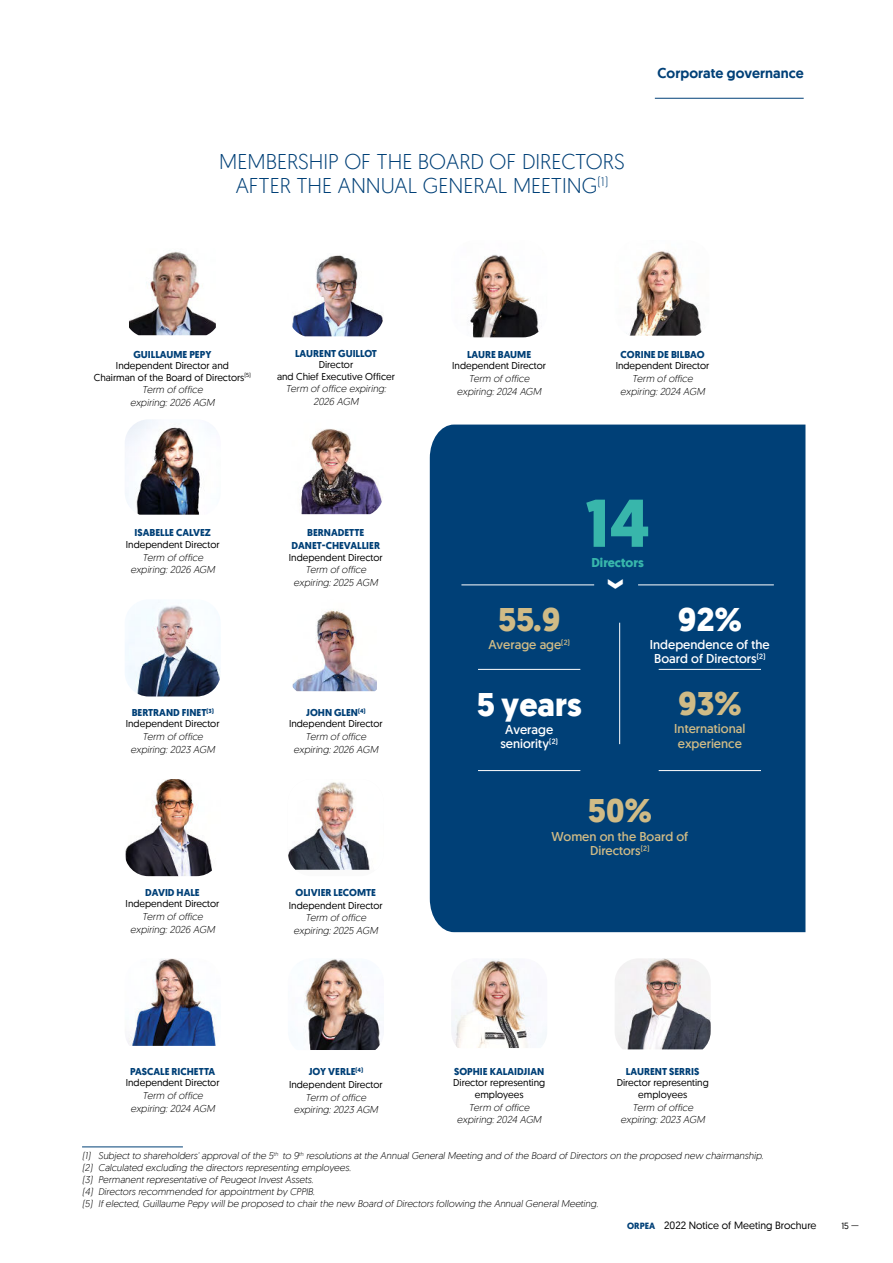
<style>
.page{position:relative;width:893px;height:1263px;background:#fff}
.page>*{position:absolute;margin:0;border:0;box-sizing:border-box;transform-origin:0 0}
.t1{font:700 67.35px "Geomanist";color:#38b6ab}
.t2{font:500 39.75px "Geomanist";color:#fff}
.t3{font:700 32.7px "Geomanist";color:#d0bb86}
.t4{font:700 32.7px "Geomanist";color:#fff}
.t5{font:300 21.3px/24px "Geomanist";color:#004077;text-align:center}
.t6{font:500 14.25px "Geomanist";color:#004077}
.t7{font:12.75px/14.2px "Geomanist News";color:#d0bb86}
.t8{font:12.75px/14.2px "Geomanist News";color:#fff;text-align:center}
.t9{font:700 12.75px "Geomanist";color:#38b6ab}
.t10{font:10.5px "Geomanist";color:#000}
.t11{font:italic 300 9.9px/12.8px "Geomanist";color:#000;text-align:center}
.t12{font:9.9px/11.4px "Geomanist";color:#000;text-align:center}
.t13{font:700 9.9px/12.8px "Geomanist";color:#004077;text-align:center}
.t14{font:italic 300 9.75px/12px "Geomanist";color:#000}
.t15{font:9px "Geomanist";color:#000}
.s1{font-weight:700;color:#004077}
.s2{font-weight:700;font-size:9px;color:#004077}
</style>
<div class="page">
<hr style="left:655px;top:98px;width:149px;height:1px;background:#004077">
<img style="left:129px;top:251px;width:87px;height:84px">
<img style="left:292px;top:255px;width:91px;height:81px">
<img style="left:293px;top:609px;width:84px;height:82px">
<img style="left:626px;top:251px;width:76px;height:85px">
<img style="left:470px;top:254px;width:69px;height:83px">
<img style="left:125px;top:420px;width:75px;height:95px">
<img style="left:615px;top:958px;width:96px;height:91px">
<img style="left:451px;top:959px;width:96px;height:89px">
<img style="left:303px;top:959px;width:77px;height:91px">
<img style="left:127px;top:958px;width:89px;height:88px">
<img style="left:125px;top:600px;width:95px;height:96px">
<div style="left:288px;top:779px;width:96px;height:97px;background:#fafafa;border-radius:24px"></div>
<img style="left:288px;top:782px;width:82px;height:88px">
<div style="left:430px;top:425px;width:375px;height:507px;background:#004077"></div>
<hr style="left:461px;top:585px;width:313px;height:1px;background:#fff">
<div style="left:594px;top:570px;width:44px;height:31px;background:#004077;border-radius:15px"></div>
<hr style="left:478px;top:675px;width:102px;height:1px;background:#004077">
<hr style="left:659px;top:676px;width:102px;height:1px;background:#004077">
<hr style="left:478px;top:764px;width:102px;height:1px;background:#004077">
<hr style="left:659px;top:764px;width:102px;height:1px;background:#004077">
<hr style="left:619px;top:623px;width:1px;height:121px;background:#fff">
<hr style="left:478px;top:669px;width:102px;height:1px;background:#fff">
<hr style="left:659px;top:669px;width:102px;height:1px;background:#fff">
<hr style="left:478px;top:770px;width:102px;height:1px;background:#fff">
<hr style="left:659px;top:770px;width:102px;height:1px;background:#fff">
<hr style="left:82px;top:1146px;width:101px;height:1px;background:#004077">
<img style="left:301px;top:429px;width:82px;height:85px">
<img style="left:125px;top:779px;width:87px;height:97px">
<h3 class="t5" style="left:219px;top:150px;width:407px">MEMBERSHIP OF THE BOARD OF DIRECTORS<br>AFTER THE ANNUAL GENERAL MEETING<sup>(1)</sup></h3>
<h3 class="t6" style="left:657px;top:66px;width:148px">Corporate governance</h3>
<p class="t13" style="left:133px;top:348px;width:79px">GUILLAUME PEPY</p>
<p class="t12" style="left:94px;top:361px;width:158px">Independent Director and<br>Chairman of the Board of Directors<sup>(5)</sup></p>
<p class="t11" style="left:130px;top:384px;width:88px">Term of office expiring: 2026 AGM</p>
<p class="t13" style="left:295px;top:347px;width:83px">LAURENT GUILLOT</p>
<p class="t12" style="left:277px;top:360px;width:120px">Director<br>and Chief Executive Officer</p>
<p class="t11" style="left:286px;top:383px;width:104px">Term of office expiring:<br>2026 AGM</p>
<p class="t13" style="left:135px;top:527px;width:78px">ISABELLE CALVEZ</p>
<p class="t12" style="left:126px;top:539px;width:95px">Independent Director</p>
<p class="t11" style="left:130px;top:551px;width:88px">Term of office expiring: 2026 AGM</p>
<p class="t12" style="left:126px;top:707px;width:95px"><span class="s1">BERTRAND FINET</span><sup>(3)<br></sup>Independent Director</p>
<p class="t11" style="left:130px;top:730px;width:88px">Term of office expiring: 2023 AGM</p>
<p class="t13" style="left:291px;top:527px;width:90px">BERNADETTE<br>DANET-CHEVALLIER</p>
<p class="t12" style="left:289px;top:552px;width:95px">Independent Director</p>
<p class="t11" style="left:294px;top:564px;width:88px">Term of office expiring: 2025 AGM</p>
<p class="t12" style="left:289px;top:707px;width:95px"><span class="s1">JOHN GLEN</span><sup>(4)<br></sup>Independent Director</p>
<p class="t11" style="left:294px;top:730px;width:88px">Term of office expiring: 2026 AGM</p>
<p class="t13" style="left:145px;top:886px;width:56px">DAVID HALE</p>
<p class="t12" style="left:126px;top:899px;width:95px">Independent Director</p>
<p class="t11" style="left:130px;top:910px;width:88px">Term of office expiring: 2026 AGM</p>
<p class="t13" style="left:130px;top:1065px;width:87px">PASCALE RICHETTA</p>
<p class="t12" style="left:126px;top:1078px;width:95px">Independent Director</p>
<p class="t11" style="left:130px;top:1089px;width:88px">Term of office expiring: 2024 AGM</p>
<p class="t13" style="left:295px;top:886px;width:82px">OLIVIER LECOMTE</p>
<p class="t12" style="left:289px;top:900px;width:95px">Independent Director</p>
<p class="t11" style="left:294px;top:912px;width:88px">Term of office expiring: 2025 AGM</p>
<p class="t12" style="left:289px;top:1066px;width:95px;line-height:12.8px"><span class="s1">JOY VERLE</span><sup>(4)<br></sup>Independent Director</p>
<p class="t11" style="left:294px;top:1091px;width:88px">Term of office expiring: 2023 AGM</p>
<p class="t13" style="left:467px;top:348px;width:66px">LAURE BAUME</p>
<p class="t12" style="left:452px;top:361px;width:95px">Independent Director</p>
<p class="t11" style="left:457px;top:372px;width:88px">Term of office expiring: 2024 AGM</p>
<p class="t13" style="left:621px;top:348px;width:85px">CORINE DE BILBAO</p>
<p class="t12" style="left:616px;top:361px;width:95px">Independent Director</p>
<p class="t11" style="left:620px;top:372px;width:88px">Term of office expiring: 2024 AGM</p>
<h3 class="t3" style="left:498px;top:604px;width:64px">55.9</h3>
<p class="t7" style="left:488px;top:638px;width:83px">Average age<sup>(2)</sup></p>
<h1 class="t1" style="left:585px;top:492px;width:66px">14</h1>
<p class="t9" style="left:591px;top:557px;width:54px">Directors</p>
<h2 class="t2" style="left:641px;top:578px;width:14px;rotate:90deg">›</h2>
<h3 class="t4" style="left:678px;top:604px;width:65px">92%</h3>
<p class="t8" style="left:650px;top:638px;width:121px">Independence of the<br>Board of Directors<sup>(2)</sup></p>
<h3 class="t4" style="left:477px;top:689px;width:106px">5 years</h3>
<p class="t8" style="left:500px;top:723px;width:59px">Average seniority<sup>(2)</sup></p>
<h3 class="t3" style="left:678px;top:688px;width:65px">93%</h3>
<p class="t7" style="left:674px;top:722px;width:73px">International experience</p>
<h3 class="t3" style="left:588px;top:795px;width:66px">50%</h3>
<p class="t7" style="left:551px;top:830px;width:138px;text-align:center">Women on the Board of<br>Directors<sup>(2)</sup></p>
<p class="t13" style="left:454px;top:1065px;width:92px">SOPHIE KALAIDJIAN</p>
<p class="t12" style="left:453px;top:1078px;width:94px">Director representing employees</p>
<p class="t11" style="left:457px;top:1101px;width:88px">Term of office expiring: 2024 AGM</p>
<p class="t13" style="left:626px;top:1065px;width:75px">LAURENT SERRIS</p>
<p class="t12" style="left:617px;top:1078px;width:94px">Director representing employees</p>
<p class="t11" style="left:620px;top:1101px;width:88px">Term of office expiring: 2023 AGM</p>
<p class="t14" style="left:82px;top:1150px;width:683px">(1) Subject to shareholders' approval of the 5<sup>th</sup> to 9<sup>th</sup> resolutions at the Annual General Meeting and of the Board of Directors on the proposed new chairmanship. (2) Calculated excluding the directors representing employees.<br>(3) Permanent representative of Peugeot Invest Assets.<br>(4) Directors recommended for appointment by CPPIB.<br>(5) If elected, Guillaume Pepy will be proposed to chair the new Board of Directors following the Annual General Meeting.</p>
<p class="t10" style="left:627px;top:1221px;width:191px"><span class="s2">ORPEA</span> 2022 Notice of Meeting Brochure</p>
<p class="t15" style="left:841px;top:1220px;width:19px">15 —</p>
</div>
